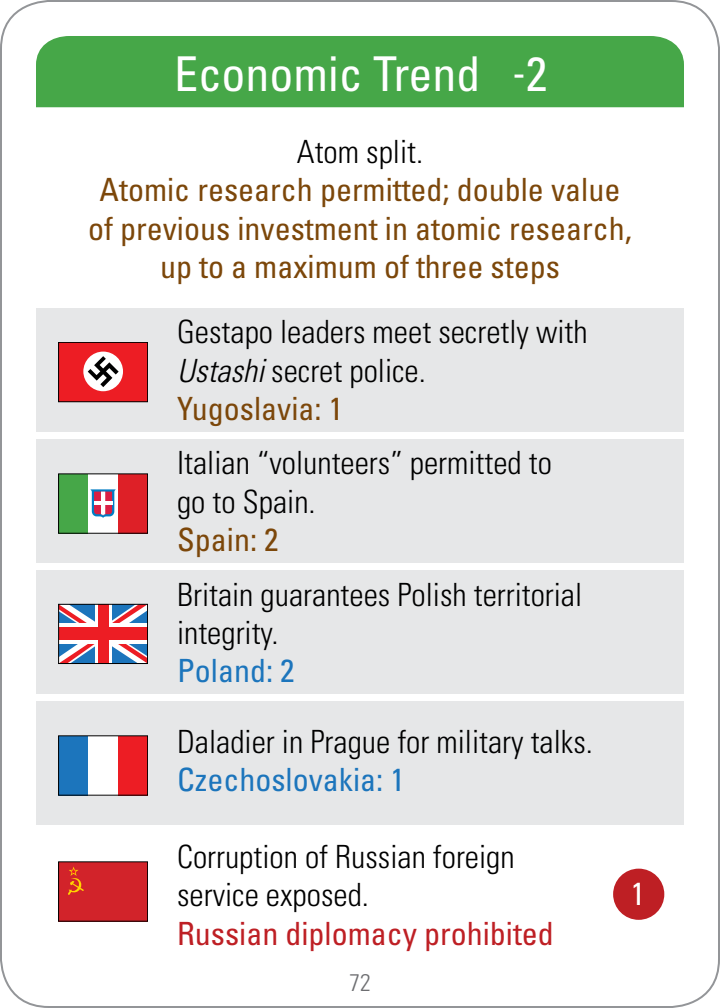
<style>
.page{position:relative;width:720px;height:1008px;background:#fff}
.page>*{position:absolute;margin:0;border:0;box-sizing:border-box;transform-origin:0 0}
.t1{font:condensed 48px "Univers";color:#fff}
.t2{font:300 condensed 32px/38.4px "Univers";color:#000}
.t3{font:condensed 32px/38.4px "Univers";color:#7c470a;text-align:center}
.t4{font:condensed 32px "Univers";color:#be1f24}
.t5{font:condensed 32px "Univers";color:#1c75bc}
.t6{font:condensed 32px "Univers";color:#fff}
.t7{font:300 condensed 24px "Univers";color:#6d6e71}
.s1{font-size:40px}
.s2{font-style:italic}
.s3{font-weight:400;color:#7c470a}
</style>
<div class="page">
<div style="left:36px;top:308px;width:648px;height:124px;background:#e6e7e8"></div>
<div style="left:36px;top:439px;width:648px;height:124px;background:#e6e7e8"></div>
<div style="left:36px;top:570px;width:648px;height:124px;background:#e6e7e8"></div>
<div style="left:36px;top:701px;width:648px;height:124px;background:#e6e7e8"></div>
<div style="left:36px;top:36px;width:648px;height:71px;background:#46a748"></div>
<div style="left:59px;top:862px;width:89px;height:59px;background:#d2232a"></div>
<div style="left:58px;top:861px;width:90px;height:61px;border:1px solid #000"></div>
<svg style="left:68px;top:867px;width:16px;height:28px"></svg>
<div style="left:59px;top:342px;width:89px;height:60px;background:#ed1d24"></div>
<div style="left:58px;top:342px;width:90px;height:60px;border:1px solid #000"></div>
<div style="left:83px;top:352px;width:40px;height:39px;background:#fff;border-radius:50%"></div>
<svg style="left:88px;top:356px;width:31px;height:31px"></svg>
<svg style="left:60px;top:606px;width:86px;height:56px;background:#9794b5"></svg>
<div style="left:59px;top:624px;width:89px;height:20px;background:#fff"></div>
<svg style="left:95px;top:606px;width:16px;height:56px"></svg>
<div style="left:98px;top:604px;width:10px;height:60px;background:#ed1d24"></div>
<div style="left:59px;top:627px;width:89px;height:13px;background:#ed1d24"></div>
<div style="left:58px;top:604px;width:90px;height:60px;border:1px solid #000"></div>
<div style="left:59px;top:474px;width:89px;height:59px;background:#fff"></div>
<div style="left:118px;top:474px;width:30px;height:59px;background:#de2027"></div>
<div style="left:59px;top:474px;width:29px;height:59px;background:#46a748"></div>
<svg style="left:90px;top:489px;width:26px;height:29px"></svg>
<hr style="left:94px;top:501px;width:18px;height:4px;background:#fff">
<div style="left:58px;top:473px;width:90px;height:61px;border:1px solid #000"></div>
<div style="left:59px;top:736px;width:89px;height:59px;background:#fff"></div>
<div style="left:118px;top:736px;width:30px;height:59px;background:#ed1d24"></div>
<div style="left:59px;top:736px;width:29px;height:59px;background:#1c75bc"></div>
<div style="left:58px;top:735px;width:90px;height:61px;border:1px solid #000"></div>
<div style="left:613px;top:869px;width:51px;height:51px;background:#be1f24;border-radius:50%"></div>
<h1 class="t1" style="left:174px;top:43px;width:374px">Economic Trend <span class="s1">-</span>2</h1>
<p class="t2" style="left:297px;top:132px;width:128px">Atom split.</p>
<p class="t3" style="left:88px;top:170px;width:545px">Atomic research permitted; double value of previous investment in atomic research, up to a maximum of three steps</p>
<p class="t2" style="left:177px;top:312px;width:412px">Gestapo leaders meet secretly with<br><span class="s2">Ustashi</span> secret police.<br><span class="s3">Yugoslavia: 1</span></p>
<p class="t2" style="left:177px;top:443px;width:376px">Italian “volunteers” permitted to go to Spain.</p>
<p class="t3" style="left:177px;top:520px;width:103px">Spain: 2</p>
<p class="t2" style="left:177px;top:575px;width:407px">Britain guarantees Polish territorial integrity.</p>
<p class="t5" style="left:177px;top:651px;width:119px">Poland: 2</p>
<p class="t2" style="left:177px;top:722px;width:417px">Daladier in Prague for military talks.</p>
<p class="t5" style="left:177px;top:760px;width:229px">Czechoslovakia: 1</p>
<p class="t2" style="left:177px;top:837px;width:339px">Corruption of Russian foreign service exposed.</p>
<p class="t4" style="left:177px;top:913px;width:378px">Russian diplomacy prohibited</p>
<p class="t7" style="left:349px;top:968px;width:23px">72</p>
<p class="t6" style="left:631px;top:873px;width:16px">1</p>
</div>
